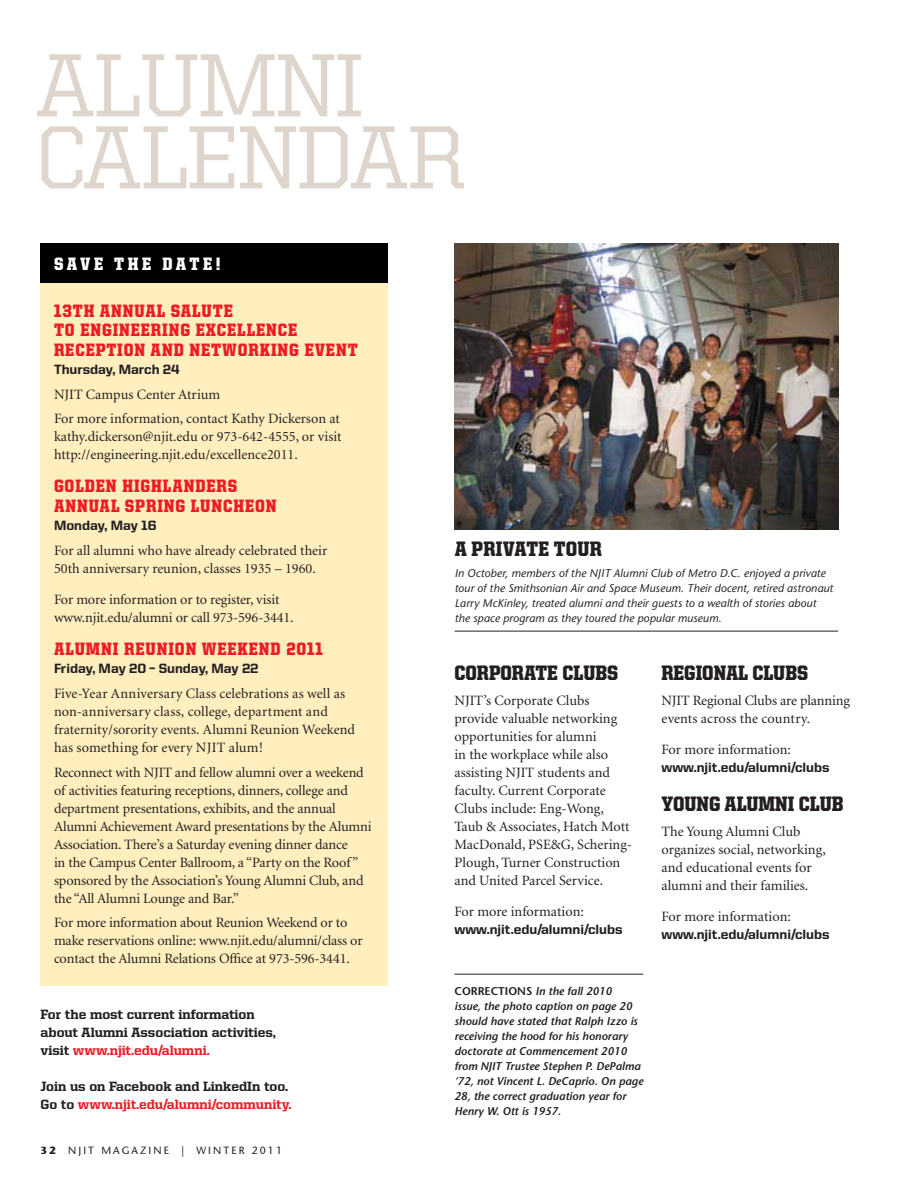
<style>
.page{position:relative;width:918px;height:1188px;background:#fff}
.page>*{position:absolute;margin:0;border:0;box-sizing:border-box;transform-origin:0 0}
.t1{font:500 90px/72px "United Serif Reg";letter-spacing:-.02em;color:#ded6cd}
.t2{font:900 21px "United Serif Semi Cond";color:#231f20}
.t3{font:900 21px "United Serif Semi Cond";letter-spacing:.02em;color:#231f20}
.t4{font:900 18px/19.5px "United Serif Semi Cond";letter-spacing:.05em;color:#ed1c24}
.t5{font:900 18px "United Serif Semi Cond";letter-spacing:.2em;color:#fff}
.t6{font:14.25px/18px "Minion";letter-spacing:-.005em;color:#231f20}
.t7{font:800 13.5px/18px "United Serif Reg";color:#231f20}
.t8{font:800 13.5px "United Sans Reg";color:#231f20}
.t9{font:italic 600 11.25px/15px "Stone Sans";color:#231f20}
.t10{font:italic 11.25px/15px "Stone Sans";letter-spacing:.01em;color:#231f20}
.t11{font:10.5px "Stone Sans";letter-spacing:.2em;color:#231f20}
.s1{color:#ed1c24}
.s2{font-weight:700}
.s3{font-style:normal}
</style>
<div class="page">
<div style="left:40px;top:243px;width:348px;height:743px;background:#ffefbe"></div>
<div style="left:40px;top:243px;width:348px;height:40px;background:#000"></div>
<hr style="left:455px;top:631px;width:383px;height:1px;background:#231f20">
<img style="left:454px;top:243px;width:384px;height:287px">
<hr style="left:454px;top:974px;width:189px;height:1px;background:#231f20">
<h1 class="t1" style="left:34px;top:48px;width:434px">ALUMNI<br>CALENDAR</h1>
<p class="t5" style="left:54px;top:254px;width:168px">SAVE THE DATE!</p>
<p class="t4" style="left:54px;top:301px;width:305px;text-indent:81px">UAL SALUTE<br>TO ENGINEERING EXCELLENCE<br>RECEPTION AND NETWORKING EVENT</p>
<p class="t8" style="left:54px;top:362px;width:127px">Thursday, March 24</p>
<p class="t6" style="left:54px;top:382px;width:288px;line-height:24.8px">NJIT Campus Center Atrium<br>For more information, contact Kathy Dickerson at</p>
<p class="t6" style="left:54px;top:428px;width:289px">kathy.dickerson@njit.edu or 973-642-4555, or visit http://engineering.njit.edu/excellence2011.</p>
<p class="t4" style="left:54px;top:476px;width:185px">GOLDEN HIGHLANDERS<br>ANN</p>
<p class="t4" style="left:54px;top:301px;width:58px">13TH ANN</p>
<p class="t4" style="left:89px;top:496px;width:189px">UAL SPRING LUNCHEON</p>
<p class="t8" style="left:54px;top:518px;width:104px">Monday, May 16</p>
<p class="t6" style="left:54px;top:542px;width:275px">For all alumni who have already celebrated their<br>50th anniversary reunion, classes 1935 – 1960.</p>
<p class="t6" style="left:54px;top:591px;width:241px">For more information or to register, visit www.njit.edu/alumni or call 973-596-3441.</p>
<p class="t4" style="left:54px;top:639px;width:271px">ALUMNI REUNION WEEKEND 2011</p>
<p class="t8" style="left:54px;top:661px;width:206px">Friday, May 20 – Sunday, May 22</p>
<p class="t6" style="left:54px;top:685px;width:302px">Five-Year Anniversary Class celebrations as well as non-anniversary class, college, department and fraternity/sorority events. Alumni Reunion Weekend has something for every NJIT alum!</p>
<p class="t6" style="left:54px;top:764px;width:319px">Reconnect with NJIT and fellow alumni over a weekend of activities featuring receptions, dinners, college and department presentations, exhibits, and the annual Alumni Achievement Award presentations by the Alumni Association. There’s a Saturday evening dinner dance<br>in the Campus Center Ballroom, a “Party on the Roof” sponsored by the Association’s Young Alumni Club, and the “All Alumni Lounge and Bar.”</p>
<p class="t6" style="left:54px;top:914px;width:310px">For more information about Reunion Weekend or to make reservations online: www.njit.edu/alumni/class or contact the Alumni Relations Office at 973-596-3441.</p>
<p class="t7" style="left:40px;top:1005px;width:237px">For the most current information about Alumni Association activities, visit <span class="s1">www.njit.edu/alumni.</span></p>
<p class="t7" style="left:40px;top:1077px;width:253px">Join us on Facebook and LinkedIn too.<br>Go to <span class="s1">www.njit.edu/alumni/community.</span></p>
<p class="t11" style="left:40px;top:1144px;width:243px"><span class="s2">32</span> NJIT MAGAZINE | WINTER 2011</p>
<h2 class="t3" style="left:455px;top:537px;width:149px">A PRIVATE TOUR</h2>
<p class="t10" style="left:455px;top:566px;width:380px">In October, members of the NJIT Alumni Club of Metro D.C. enjoyed a private tour of the Smithsonian Air and Space Museum. Their docent, retired astronaut Larry McKinley, treated alumni and their guests to a wealth of stories about the space program as they toured the popular museum.</p>
<h2 class="t2" style="left:454px;top:661px;width:165px">CORPORATE CLUBS</h2>
<p class="t6" style="left:454px;top:692px;width:179px">NJIT’s Corporate Clubs provide valuable networking opportunities for alumni<br>in the workplace while also assisting NJIT students and faculty. Current Corporate<br>Clubs include: Eng-Wong,<br>Taub &amp; Associates, Hatch Mott<br>MacDonald, PSE&amp;G, Schering-<br>Plough, Turner Construction and United Parcel Service.</p>
<p class="t6" style="left:454px;top:903px;width:131px">For more information:</p>
<p class="t8" style="left:454px;top:922px;width:170px">www.njit.edu/alumni/clubs</p>
<p class="t9" style="left:454px;top:983px;width:190px"><span class="s3">CORRECTIONS</span> In the fall 2010<br>issue, the photo caption on page 20 should have stated that Ralph Izzo is receiving the hood for his honorary doctorate at Commencement 2010 from NJIT Trustee Stephen P. DePalma ’72, not Vincent L. DeCaprio. On page<br>28, the correct graduation year for<br>Henry W. Ott is 1957.</p>
<h2 class="t2" style="left:662px;top:661px;width:148px">REGIONAL CLUBS</h2>
<p class="t6" style="left:662px;top:692px;width:190px">NJIT Regional Clubs are planning events across the country.</p>
<p class="t6" style="left:662px;top:741px;width:131px">For more information:</p>
<p class="t8" style="left:662px;top:760px;width:170px">www.njit.edu/alumni/clubs</p>
<h2 class="t2" style="left:662px;top:793px;width:183px">YOUNG ALUMNI CLUB</h2>
<p class="t6" style="left:662px;top:823px;width:166px">The Young Alumni Club organizes social, networking, and educational events for alumni and their families.</p>
<p class="t6" style="left:662px;top:908px;width:131px">For more information:</p>
<p class="t8" style="left:662px;top:927px;width:170px">www.njit.edu/alumni/clubs</p>
</div>
